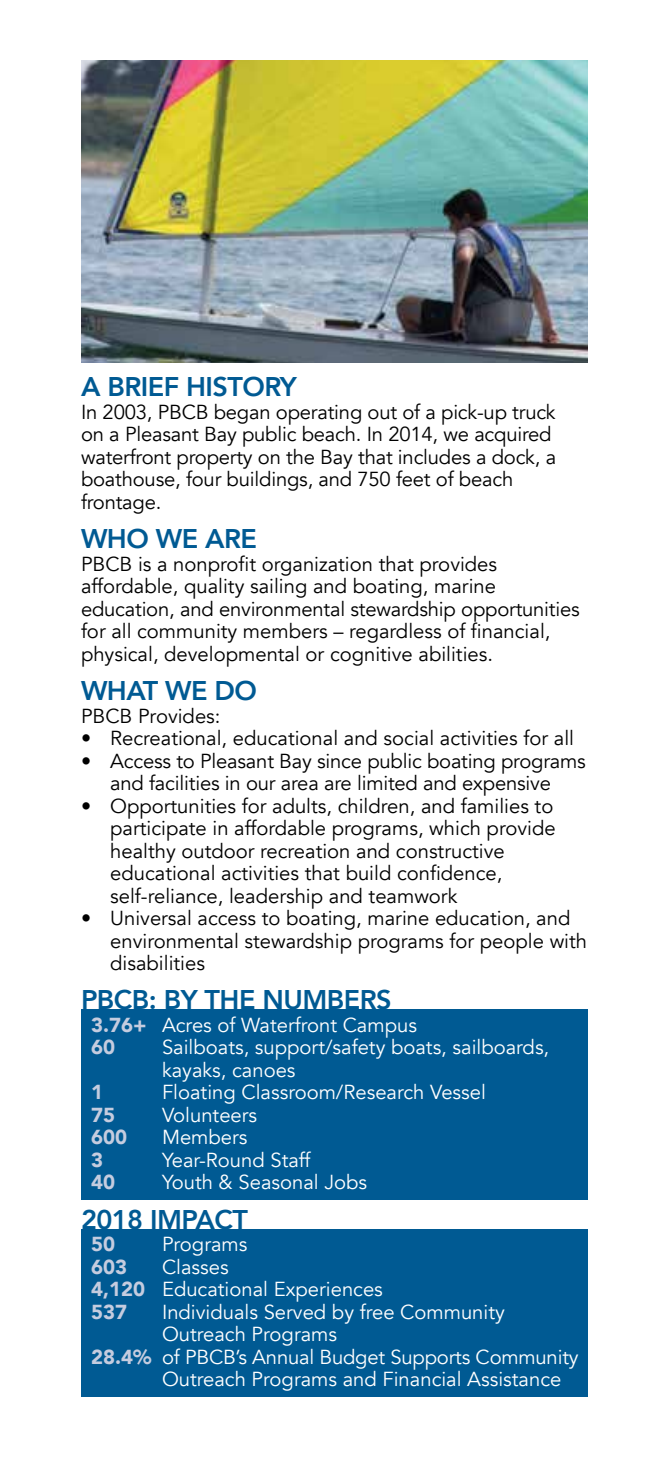
<style>
.page{position:relative;width:648px;height:1458px;background:#fff}
.page>*{position:absolute;margin:0;border:0;box-sizing:border-box;transform-origin:0 0}
.t1{font:800 27px "Avenir";letter-spacing:-.02em;color:#005a93}
.t2{font:20.25px/22.5px "Avenir";color:#000}
.t3{font:20.25px/22.5px "Avenir";color:#fff}
.t4{font:900 20.25px "Avenir";color:#c5ccdf}
.s1{font-weight:900;color:#c5ccdf}
</style>
<div class="page">
<div style="left:81px;top:1010px;width:506px;height:190px;background:#005a93"></div>
<div style="left:81px;top:1229px;width:506px;height:168px;background:#005a93"></div>
<img style="left:81px;top:61px;width:506px;height:302px">
<h1 class="t1" style="left:81px;top:366px;width:217px">A BRIEF HISTORY</h1>
<p class="t2" style="left:81px;top:401px;width:477px">In 2003, PBCB began operating out of a pick-up truck on a Pleasant Bay public beach. In 2014, we acquired waterfront property on the Bay that includes a dock, a boathouse, four buildings, and 750 feet of beach frontage.</p>
<h1 class="t1" style="left:81px;top:518px;width:178px">WHO WE ARE</h1>
<p class="t2" style="left:81px;top:553px;width:500px">PBCB is a nonprofit organization that provides affordable, quality sailing and boating, marine education, and environmental stewardship opportunities for all community members – regardless of financial, physical, developmental or cognitive abilities.</p>
<h1 class="t1" style="left:81px;top:670px;width:178px">WHAT WE DO</h1>
<p class="t2" style="left:81px;top:705px;width:141px">PBCB Provides:</p>
<p class="t2" style="left:81px;top:727px;width:495px">• Recreational, educational and social activities for all</p>
<p class="t2" style="left:81px;top:750px;width:506px;text-align:center">• Access to Pleasant Bay since public boating programs and facilities in our area are limited and expensive</p>
<p class="t2" style="left:110px;top:795px;width:447px;text-indent:-29px">• Opportunities for adults, children, and families to participate in affordable programs, which provide healthy outdoor recreation and constructive educational activities that build confidence, self-reliance, leadership and teamwork</p>
<p class="t2" style="left:110px;top:907px;width:478px;text-indent:-29px">• Universal access to boating, marine education, and environmental stewardship programs for people with disabilities</p>
<h1 class="t1" style="left:81px;top:979px;width:312px">PBCB: BY THE NUMBERS</h1>
<p class="t3" style="left:91px;top:1014px;width:327px"><span class="s1">3.76+</span> Acres of Waterfront Campus<br><span class="s1">60</span></p>
<p class="t3" style="left:162px;top:1037px;width:389px">Sailboats, support/safety boats, sailboards, kayaks, canoes</p>
<p class="t4" style="left:91px;top:1075px;width:13px">1</p>
<p class="t3" style="left:162px;top:1082px;width:326px">Floating Classroom/Research Vessel</p>
<p class="t4" style="left:91px;top:1098px;width:25px">75</p>
<p class="t3" style="left:162px;top:1104px;width:97px">Volunteers</p>
<p class="t4" style="left:91px;top:1120px;width:37px">600</p>
<p class="t3" style="left:162px;top:1127px;width:87px">Members</p>
<p class="t4" style="left:91px;top:1143px;width:13px">3</p>
<p class="t3" style="left:162px;top:1149px;width:150px">Year-Round Staff</p>
<p class="t4" style="left:91px;top:1165px;width:25px">40</p>
<p class="t3" style="left:162px;top:1172px;width:207px">Youth &amp; Seasonal Jobs</p>
<h1 class="t1" style="left:81px;top:1198px;width:169px">2018 IMPACT</h1>
<p class="t4" style="left:91px;top:1227px;width:25px">50</p>
<p class="t3" style="left:162px;top:1234px;width:87px">Programs</p>
<p class="t4" style="left:91px;top:1249px;width:37px">603</p>
<p class="t3" style="left:91px;top:1256px;width:293px;text-indent:71px">Classes<br><span class="s1">4,120</span> Educational Experiences<br><span class="s1">537</span></p>
<p class="t3" style="left:162px;top:1301px;width:344px">Individuals Served by free Community</p>
<p class="t3" style="left:162px;top:1323px;width:177px">Outreach Programs</p>
<p class="t3" style="left:91px;top:1346px;width:489px"><span class="s1">28.4%</span> of PBCB’s Annual Budget Supports Community</p>
<p class="t3" style="left:162px;top:1368px;width:401px">Outreach Programs and Financial Assistance</p>
</div>
